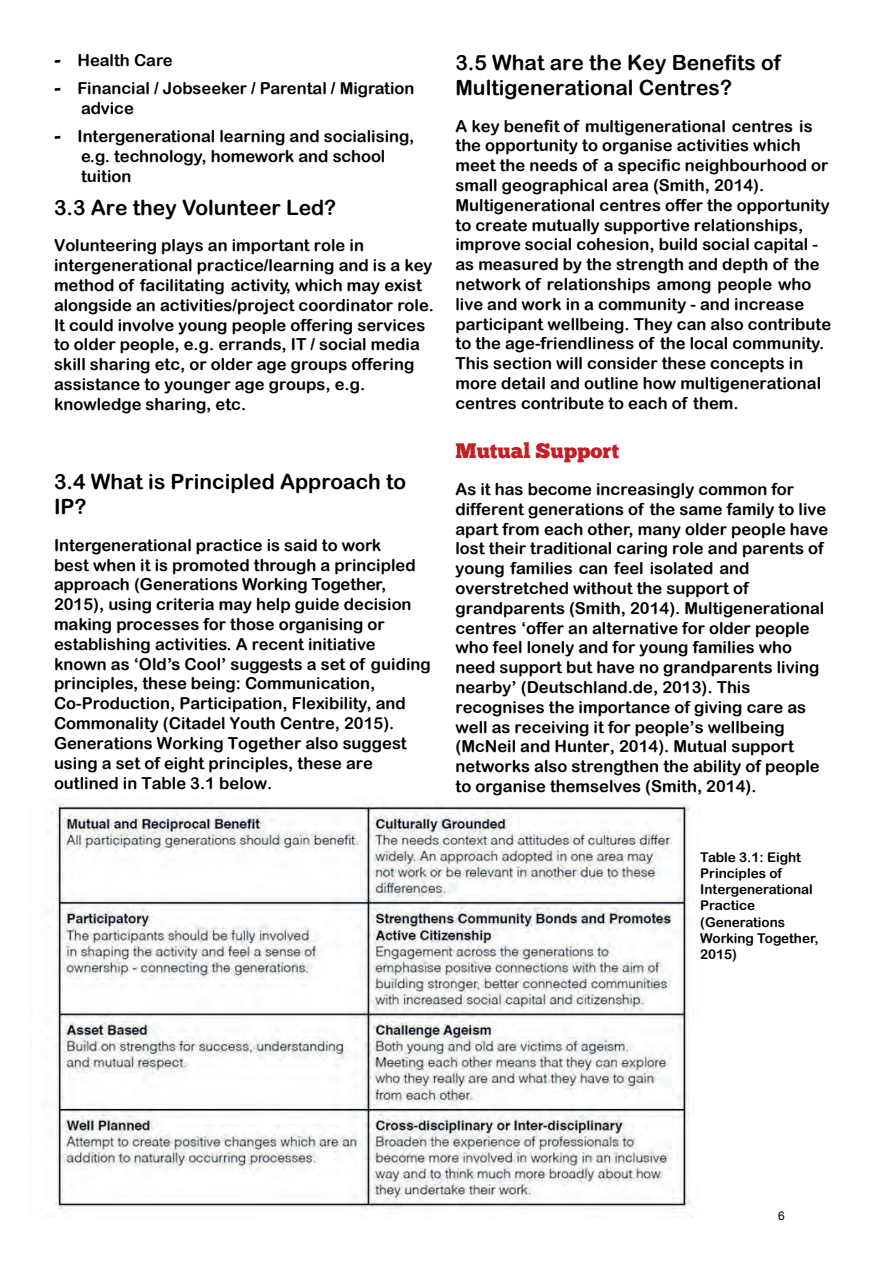
<style>
.page{position:relative;width:893px;height:1263px;background:#fff}
.page>*{position:absolute;margin:0;border:0;box-sizing:border-box;transform-origin:0 0}
.t1{font:21px/25.2px "Arial Rounded MT Bold";color:#000}
.t2{font:21px "Chunk Five";color:#c12027}
.t3{font:16.5px/19.8px "Arial Rounded MT Bold";color:#000}
.t4{font:13.5px/16.2px "Arial Rounded MT Bold";color:#000}
.t5{font:12px "Arial";color:#000}
.s1{font-family:"Berlin Sans FB Demi";font-weight:700}
</style>
<div class="page">
<img style="left:51px;top:798px;width:643px;height:420px">
<p class="t3" style="left:54px;top:50px;width:120px"><span class="s1">-</span> Health Care</p>
<p class="t3" style="left:81px;top:78px;width:335px;text-indent:-27px"><span class="s1">-</span> Financial / Jobseeker / Parental / Migration advice</p>
<p class="t3" style="left:81px;top:126px;width:335px;text-indent:-27px"><span class="s1">-</span> Intergenerational learning and socialising, e.g. technology, homework and school tuition</p>
<p class="t1" style="left:54px;top:194px;width:284px">3.3 Are they Volunteer Led?</p>
<p class="t3" style="left:54px;top:235px;width:381px">Volunteering plays an important role in intergenerational practice/learning and is a key method of facilitating activity, which may exist alongside an activities/project coordinator role.<br>It could involve young people offering services to older people, e.g. errands, IT / social media skill sharing etc, or older age groups offering assistance to younger age groups, e.g. knowledge sharing, etc.</p>
<p class="t1" style="left:54px;top:468px;width:354px">3.4 What is Principled Approach to<br>IP?</p>
<p class="t3" style="left:54px;top:535px;width:378px">Intergenerational practice is said to work<br>best when it is promoted through a principled approach (Generations Working Together, 2015), using criteria may help guide decision making processes for those organising or establishing activities. A recent initiative known as ‘Old’s Cool’ suggests a set of guiding principles, these being: Communication, Co-Production, Participation, Flexibility, and Commonality (Citadel Youth Centre, 2015).<br>Generations Working Together also suggest using a set of eight principles, these are outlined in Table 3.1 below.</p>
<p class="t1" style="left:455px;top:49px;width:327px">3.5 What are the Key Benefits of<br>Multigenerational Centres?</p>
<p class="t3" style="left:455px;top:116px;width:377px">A key benefit of multigenerational centres is the opportunity to organise activities which meet the needs of a specific neighbourhood or small geographical area (Smith, 2014).<br>Multigenerational centres offer the opportunity to create mutually supportive relationships, improve social cohesion, build social capital - as measured by the strength and depth of the network of relationships among people who live and work in a community - and increase participant wellbeing. They can also contribute to the age-friendliness of the local community.<br>This section will consider these concepts in more detail and outline how multigenerational centres contribute to each of them.</p>
<p class="t2" style="left:455px;top:438px;width:165px">Mutual Support</p>
<p class="t3" style="left:455px;top:479px;width:374px">As it has become increasingly common for different generations of the same family to live apart from each other, many older people have lost their traditional caring role and parents of young families can feel isolated and overstretched without the support of grandparents (Smith, 2014). Multigenerational centres ‘offer an alternative for older people who feel lonely and for young families who need support but have no grandparents living nearby’ (Deutschland.de, 2013). This recognises the importance of giving care as well as receiving it for people’s wellbeing (McNeil and Hunter, 2014). Mutual support networks also strengthen the ability of people to organise themselves (Smith, 2014).</p>
<p class="t4" style="left:700px;top:849px;width:120px">Table 3.1: Eight<br>Principles of<br>Intergenerational<br>Practice (Generations<br>Working Together,<br>2015)</p>
<p class="t5" style="left:778px;top:1207px;width:8px">6</p>
</div>
